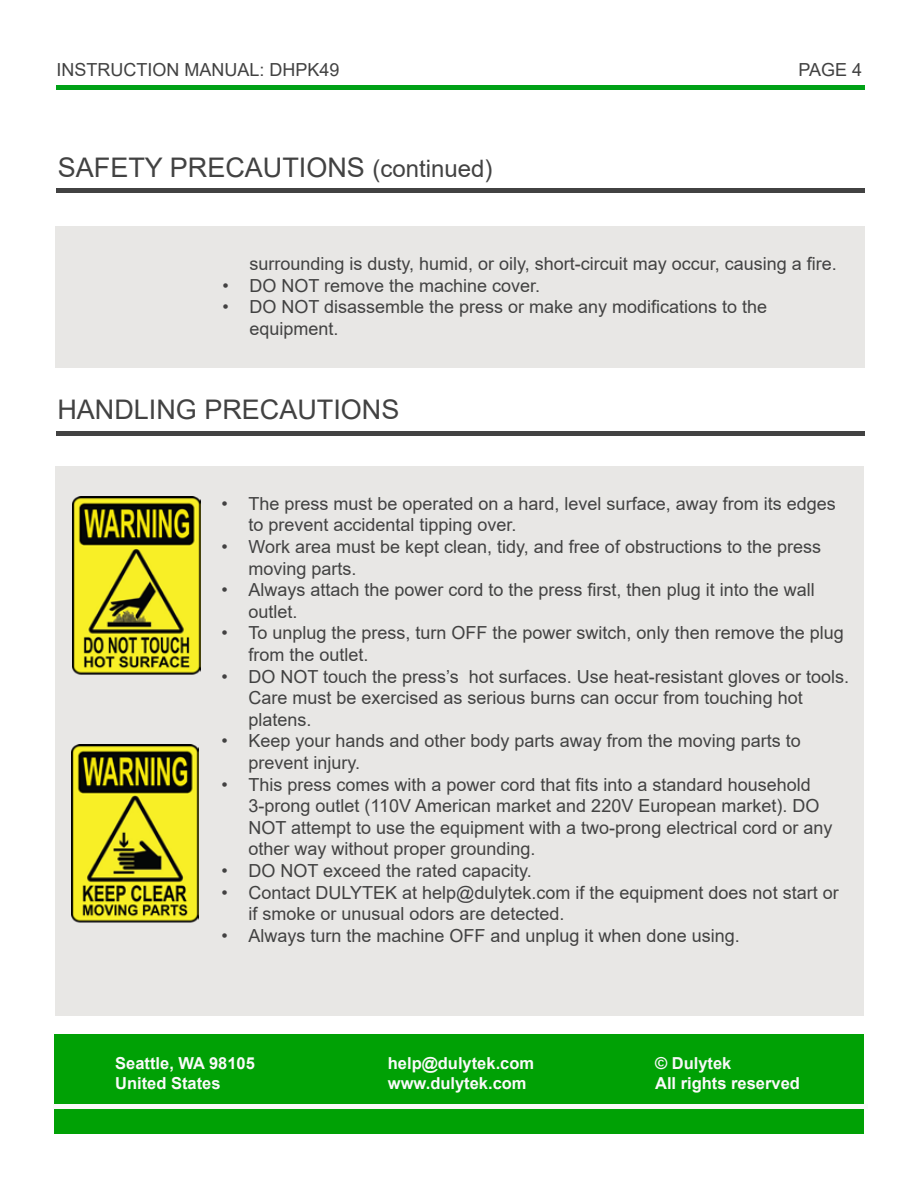
<style>
.page{position:relative;width:918px;height:1188px;background:#fff}
.page>*{position:absolute;margin:0;border:0;box-sizing:border-box;transform-origin:0 0}
.t1{font:27px "Arial";color:#424242}
.t2{font:18px/21.6px "Arial";color:#424242}
.t3{font:700 16.5px/19.8px "Arial";color:#fafafa}
.t4{font:700 16.5px "Arial";color:#f8f8f8}
.s1{font-size:24px}
</style>
<div class="page">
<div style="left:56px;top:226px;width:809px;height:142px;background:#e8e7e5"></div>
<hr style="left:56px;top:86px;width:809px;height:4px;background:#00a116">
<div style="left:56px;top:188px;width:809px;height:5px;background:#424242"></div>
<hr style="left:56px;top:431px;width:809px;height:4px;background:#424242">
<div style="left:56px;top:467px;width:808px;height:549px;background:#e8e7e5"></div>
<img style="left:72px;top:497px;width:128px;height:178px">
<img style="left:71px;top:744px;width:128px;height:179px">
<div style="left:55px;top:1034px;width:809px;height:100px;background:#00a105"></div>
<hr style="left:53px;top:1104px;width:815px;height:4px;background:#fafafa">
<p class="t2" style="left:56px;top:59px;width:285px">INSTRUCTION MANUAL: DHPK49</p>
<p class="t2" style="left:798px;top:59px;width:65px">PAGE 4</p>
<h1 class="t1" style="left:58px;top:149px;width:436px">SAFETY PRECAUTIONS <span class="s1">(continued)</span></h1>
<p class="t2" style="left:249px;top:253px;width:589px">surrounding is dusty, humid, or oily, short-circuit may occur, causing a fire.</p>
<p class="t2" style="left:222px;top:274px;width:319px">• DO NOT remove the machine cover.</p>
<p class="t2" style="left:249px;top:296px;width:519px;text-indent:-27px">• DO NOT disassemble the press or make any modifications to the equipment.</p>
<h1 class="t1" style="left:57px;top:391px;width:344px">HANDLING PRECAUTIONS</h1>
<p class="t2" style="left:248px;top:493px;width:589px;text-indent:-27px">• The press must be operated on a hard, level surface, away from its edges to prevent accidental tipping over.</p>
<p class="t2" style="left:248px;top:536px;width:574px;text-indent:-27px">• Work area must be kept clean, tidy, and free of obstructions to the press moving parts.</p>
<p class="t2" style="left:248px;top:579px;width:568px;text-indent:-27px">• Always attach the power cord to the press first, then plug it into the wall outlet.</p>
<p class="t2" style="left:248px;top:622px;width:597px;text-indent:-27px">• To unplug the press, turn OFF the power switch, only then remove the plug from the outlet.</p>
<p class="t2" style="left:248px;top:665px;width:602px;text-indent:-27px">• DO NOT touch the press’s hot surfaces. Use heat-resistant gloves or tools.<br>Care must be exercised as serious burns can occur from touching hot platens.</p>
<p class="t2" style="left:248px;top:730px;width:554px;text-indent:-27px">• Keep your hands and other body parts away from the moving parts to prevent injury.</p>
<p class="t2" style="left:248px;top:773px;width:585px;text-indent:-27px">• This press comes with a power cord that fits into a standard household 3-prong outlet (110V American market and 220V European market). DO NOT attempt to use the equipment with a two-prong electrical cord or any other way without proper grounding.</p>
<p class="t2" style="left:221px;top:860px;width:312px">• DO NOT exceed the rated capacity.</p>
<p class="t2" style="left:248px;top:881px;width:592px;text-indent:-27px">• Contact DULYTEK at help@dulytek.com if the equipment does not start or if smoke or unusual odors are detected.</p>
<p class="t2" style="left:221px;top:925px;width:520px">• Always turn the machine OFF and unplug it when done using.</p>
<p class="t3" style="left:115px;top:1053px;width:141px">Seattle, WA 98105<br>United States</p>
<p class="t3" style="left:388px;top:1053px;width:148px">help@dulytek.com www.dulytek.com</p>
<p class="t4" style="left:655px;top:1051px;width:78px">© Dulytek</p>
<p class="t3" style="left:655px;top:1073px;width:146px">All rights reserved</p>
</div>
